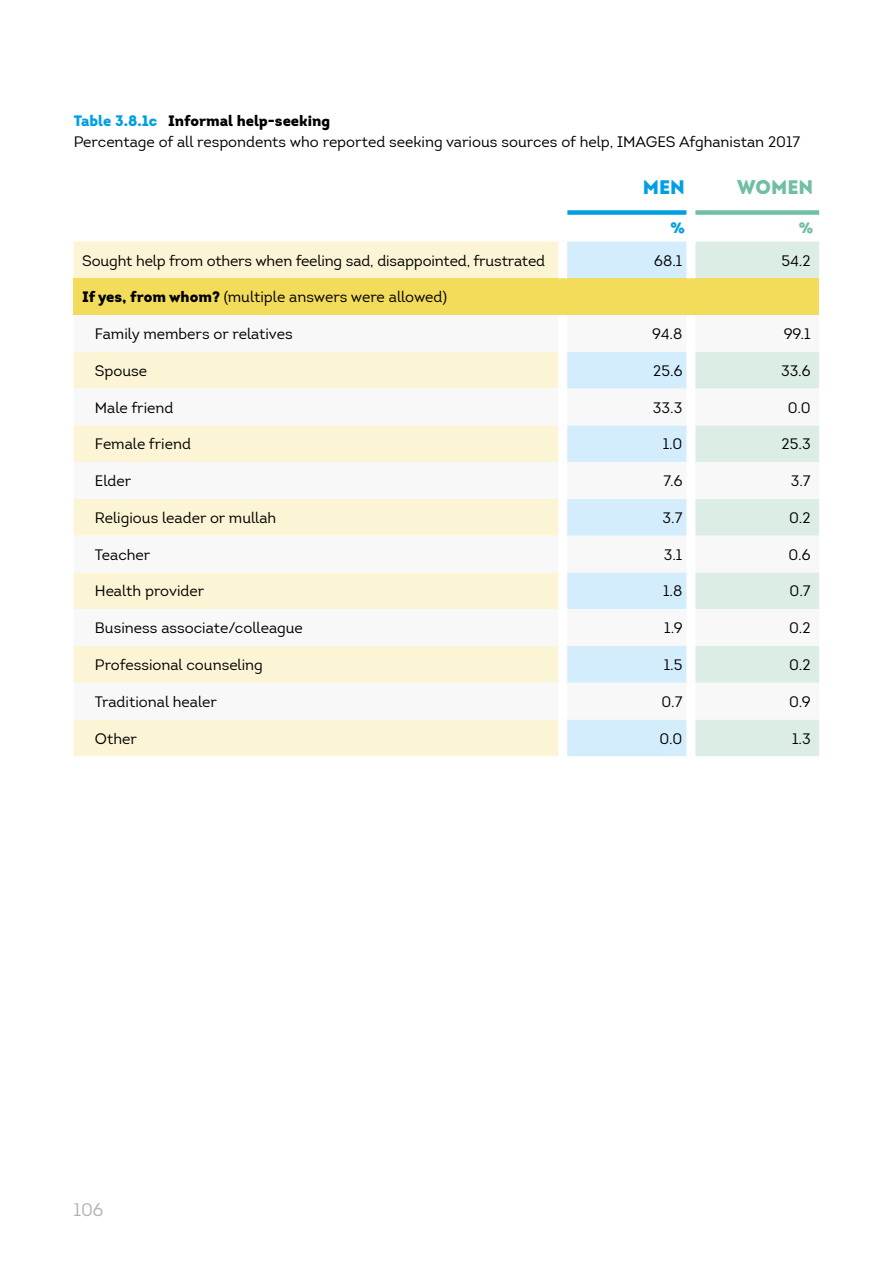
<style>
.page{position:relative;width:893px;height:1263px;background:#fff}
.page>*{position:absolute;margin:0;border:0;box-sizing:border-box;transform-origin:0 0}
.t1{font:900 19.5px "Intro";color:#6fbfa2}
.t2{font:900 19.5px "Intro";color:#009fe3}
.t3{font:18px "Intro";color:#b3b2b2}
.t4{font:15px/21px "Intro";color:#000}
.t5{font:900 15px "Intro";color:#009fe3}
.t6{font:900 15px "Intro";color:#6fbfa2}
.s1{font-weight:900;color:#009fe3}
.s2{font-weight:900}
</style>
<div class="page">
<div style="left:74px;top:242px;width:484px;height:514px;background:#fcf5d5"></div>
<div style="left:567px;top:242px;width:119px;height:514px;background:#d4edfc"></div>
<div style="left:695px;top:242px;width:124px;height:514px;background:#dbede4"></div>
<div style="left:74px;top:278px;width:745px;height:37px;background:#f3dc5a"></div>
<svg style="left:74px;top:315px;width:745px;height:404px"></svg>
<div style="left:695px;top:210px;width:124px;height:5px;background:#6fbfa2"></div>
<div style="left:686px;top:315px;width:9px;height:37px;background:#fff"></div>
<div style="left:686px;top:352px;width:9px;height:37px;background:#fff"></div>
<div style="left:567px;top:210px;width:119px;height:5px;background:#009fe3"></div>
<div style="left:558px;top:315px;width:9px;height:37px;background:#fff"></div>
<div style="left:558px;top:352px;width:9px;height:37px;background:#fff"></div>
<div style="left:558px;top:389px;width:9px;height:36px;background:#fff"></div>
<div style="left:558px;top:462px;width:9px;height:37px;background:#fff"></div>
<div style="left:558px;top:536px;width:9px;height:36px;background:#fff"></div>
<div style="left:558px;top:609px;width:9px;height:37px;background:#fff"></div>
<div style="left:558px;top:683px;width:9px;height:36px;background:#fff"></div>
<div style="left:686px;top:389px;width:9px;height:36px;background:#fff"></div>
<div style="left:686px;top:462px;width:9px;height:37px;background:#fff"></div>
<div style="left:686px;top:536px;width:9px;height:36px;background:#fff"></div>
<div style="left:686px;top:609px;width:9px;height:37px;background:#fff"></div>
<div style="left:686px;top:683px;width:9px;height:36px;background:#fff"></div>
<div style="left:558px;top:425px;width:9px;height:37px;background:#fff"></div>
<div style="left:686px;top:425px;width:9px;height:37px;background:#fff"></div>
<div style="left:558px;top:499px;width:9px;height:37px;background:#fff"></div>
<div style="left:558px;top:572px;width:9px;height:37px;background:#fff"></div>
<div style="left:558px;top:646px;width:9px;height:37px;background:#fff"></div>
<div style="left:686px;top:499px;width:9px;height:37px;background:#fff"></div>
<div style="left:686px;top:572px;width:9px;height:37px;background:#fff"></div>
<div style="left:686px;top:646px;width:9px;height:37px;background:#fff"></div>
<p class="t4" style="left:74px;top:110px;width:728px"><span class="s1">Table 3.8.1c</span> <span class="s2">Informal help-seeking<br></span>Percentage of all respondents who reported seeking various sources of help, IMAGES Afghanistan 2017</p>
<h1 class="t2" style="left:643px;top:175px;width:44px">MEN</h1>
<h1 class="t1" style="left:737px;top:175px;width:77px">WOMEN</h1>
<p class="t5" style="left:670px;top:217px;width:16px">%</p>
<p class="t6" style="left:799px;top:217px;width:16px">%</p>
<p class="t4" style="left:82px;top:250px;width:465px">Sought help from others when feeling sad, disappointed, frustrated</p>
<p class="t4" style="left:654px;top:250px;width:30px">68.1</p>
<p class="t4" style="left:781px;top:250px;width:31px">54.2</p>
<p class="t4" style="left:82px;top:287px;width:366px"><span class="s2">If yes, from whom?</span> (multiple answers were allowed)</p>
<p class="t4" style="left:95px;top:323px;width:199px">Family members or relatives</p>
<p class="t4" style="left:652px;top:323px;width:32px">94.8</p>
<p class="t4" style="left:784px;top:323px;width:28px">99.1</p>
<p class="t4" style="left:95px;top:360px;width:54px">Spouse</p>
<p class="t4" style="left:653px;top:360px;width:31px">25.6</p>
<p class="t4" style="left:781px;top:360px;width:31px">33.6</p>
<p class="t4" style="left:95px;top:397px;width:80px">Male friend</p>
<p class="t4" style="left:653px;top:397px;width:31px">33.3</p>
<p class="t4" style="left:788px;top:397px;width:25px">0.0</p>
<p class="t4" style="left:95px;top:434px;width:98px">Female friend</p>
<p class="t4" style="left:663px;top:434px;width:21px">1.0</p>
<p class="t4" style="left:782px;top:434px;width:31px">25.3</p>
<p class="t4" style="left:95px;top:470px;width:38px">Elder</p>
<p class="t4" style="left:663px;top:470px;width:21px">7.6</p>
<p class="t4" style="left:791px;top:470px;width:21px">3.7</p>
<p class="t4" style="left:95px;top:507px;width:183px">Religious leader or mullah</p>
<p class="t4" style="left:662px;top:507px;width:21px">3.7</p>
<p class="t4" style="left:789px;top:507px;width:23px">0.2</p>
<p class="t4" style="left:95px;top:544px;width:57px">Teacher</p>
<p class="t4" style="left:664px;top:544px;width:20px">3.1</p>
<p class="t4" style="left:789px;top:544px;width:24px">0.6</p>
<p class="t4" style="left:95px;top:581px;width:111px">Health provider</p>
<p class="t4" style="left:663px;top:581px;width:21px">1.8</p>
<p class="t4" style="left:790px;top:581px;width:23px">0.7</p>
<p class="t4" style="left:95px;top:618px;width:209px">Business associate/colleague</p>
<p class="t4" style="left:664px;top:618px;width:20px">1.9</p>
<p class="t4" style="left:789px;top:618px;width:23px">0.2</p>
<p class="t4" style="left:95px;top:654px;width:169px">Professional counseling</p>
<p class="t4" style="left:664px;top:654px;width:20px">1.5</p>
<p class="t4" style="left:789px;top:654px;width:23px">0.2</p>
<p class="t4" style="left:95px;top:691px;width:124px">Traditional healer</p>
<p class="t4" style="left:661px;top:691px;width:23px">0.7</p>
<p class="t4" style="left:789px;top:691px;width:23px">0.9</p>
<p class="t4" style="left:95px;top:728px;width:44px">Other</p>
<p class="t4" style="left:659px;top:728px;width:25px">0.0</p>
<p class="t4" style="left:792px;top:728px;width:20px">1.3</p>
<p class="t3" style="left:73px;top:1198px;width:32px">106</p>
</div>
